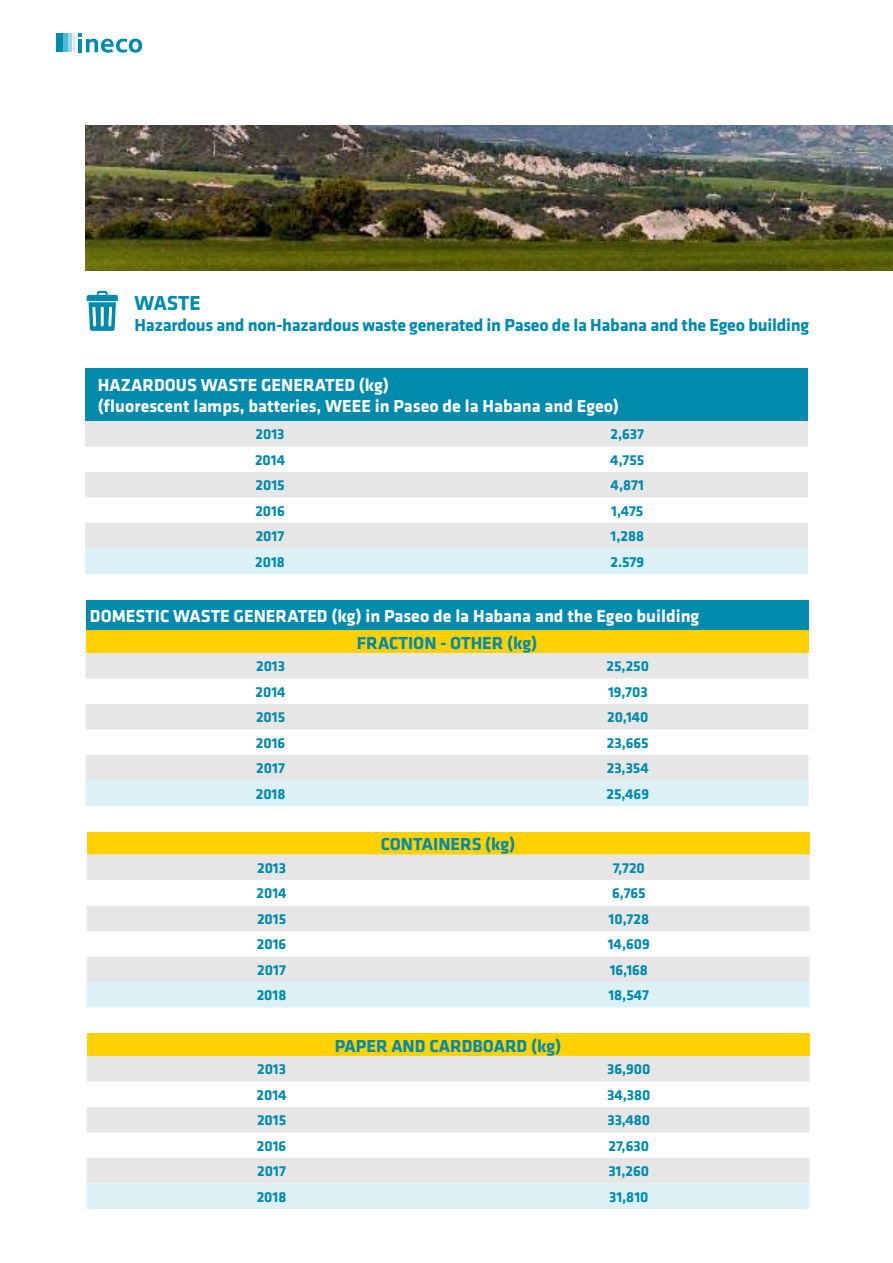
<style>
.page{position:relative;width:893px;height:1263px;background:#fff}
.page>*{position:absolute;margin:0;border:0;box-sizing:border-box;transform-origin:0 0}
.t1{font:700 21px "Klavika";color:#008bac}
.t2{font:700 18px/21.6px "Klavika";color:#fff}
.t3{font:700 18px "Klavika";letter-spacing:-.015em;color:#008bac}
.t4{font:700 15px "Klavika";color:#008bac}
</style>
<div class="page">
<div style="left:56px;top:33px;width:7px;height:19px;background:#008bac"></div>
<div style="left:63px;top:33px;width:5px;height:19px;background:#4dbad6"></div>
<hr style="left:69px;top:33px;width:3px;height:19px;background:#99d6e8">
<svg style="left:73px;top:33px;width:69px;height:20px"></svg>
<div style="left:85px;top:369px;width:723px;height:52px;background:#008bac"></div>
<svg style="left:85px;top:421px;width:723px;height:128px;fill:#e7e6e6"></svg>
<div style="left:85px;top:549px;width:723px;height:25px;background:#dbf1f6"></div>
<div style="left:86px;top:600px;width:722px;height:31px;background:#008bac"></div>
<div style="left:86px;top:631px;width:722px;height:22px;background:#ffd100"></div>
<svg style="left:86px;top:653px;width:722px;height:127px;fill:#e7e6e6"></svg>
<div style="left:86px;top:780px;width:722px;height:26px;background:#dbf1f6"></div>
<div style="left:87px;top:832px;width:722px;height:22px;background:#ffd100"></div>
<svg style="left:87px;top:854px;width:722px;height:128px;fill:#e7e6e6"></svg>
<div style="left:87px;top:982px;width:722px;height:25px;background:#dbf1f6"></div>
<div style="left:87px;top:1034px;width:722px;height:22px;background:#ffd100"></div>
<svg style="left:87px;top:1056px;width:722px;height:127px;fill:#e7e6e6"></svg>
<div style="left:87px;top:1183px;width:722px;height:26px;background:#dbf1f6"></div>
<svg style="left:87px;top:291px;width:31px;height:40px"></svg>
<img style="left:85px;top:125px;width:808px;height:146px">
<h1 class="t1" style="left:135px;top:292px;width:68px">WASTE</h1>
<p class="t3" style="left:135px;top:315px;width:676px">Hazardous and non-hazardous waste generated in Paseo de la Habana and the Egeo building</p>
<p class="t2" style="left:98px;top:374px;width:523px">HAZARDOUS WASTE GENERATED (kg)<br>(fluorescent lamps, batteries, WEEE in Paseo de la Habana and Egeo)</p>
<p class="t4" style="left:256px;top:426px;width:30px">2013</p>
<p class="t4" style="left:611px;top:426px;width:35px">2,637</p>
<p class="t4" style="left:255px;top:452px;width:32px">2014</p>
<p class="t4" style="left:610px;top:452px;width:36px">4,755</p>
<p class="t4" style="left:256px;top:477px;width:31px">2015</p>
<p class="t4" style="left:611px;top:477px;width:35px">4,871</p>
<p class="t4" style="left:255px;top:503px;width:31px">2016</p>
<p class="t4" style="left:611px;top:503px;width:34px">1,475</p>
<p class="t4" style="left:256px;top:528px;width:30px">2017</p>
<p class="t4" style="left:611px;top:528px;width:35px">1,288</p>
<p class="t4" style="left:255px;top:554px;width:31px">2018</p>
<p class="t4" style="left:610px;top:554px;width:35px">2.579</p>
<p class="t2" style="left:90px;top:606px;width:611px">DOMESTIC WASTE GENERATED (kg) in Paseo de la Habana and the Egeo building</p>
<p class="t3" style="left:357px;top:633px;width:182px">FRACTION - OTHER (kg)</p>
<p class="t4" style="left:256px;top:658px;width:30px">2013</p>
<p class="t4" style="left:607px;top:658px;width:44px">25,250</p>
<p class="t4" style="left:256px;top:684px;width:32px">2014</p>
<p class="t4" style="left:608px;top:684px;width:41px">19,703</p>
<p class="t4" style="left:256px;top:709px;width:31px">2015</p>
<p class="t4" style="left:607px;top:709px;width:43px">20,140</p>
<p class="t4" style="left:256px;top:735px;width:31px">2016</p>
<p class="t4" style="left:607px;top:735px;width:43px">23,665</p>
<p class="t4" style="left:256px;top:760px;width:30px">2017</p>
<p class="t4" style="left:607px;top:760px;width:44px">23,354</p>
<p class="t4" style="left:256px;top:786px;width:31px">2018</p>
<p class="t4" style="left:607px;top:786px;width:44px">25,469</p>
<p class="t3" style="left:381px;top:834px;width:136px">CONTAINERS (kg)</p>
<p class="t4" style="left:257px;top:860px;width:30px">2013</p>
<p class="t4" style="left:613px;top:860px;width:34px">7,720</p>
<p class="t4" style="left:257px;top:885px;width:32px">2014</p>
<p class="t4" style="left:612px;top:885px;width:35px">6,765</p>
<p class="t4" style="left:257px;top:911px;width:31px">2015</p>
<p class="t4" style="left:609px;top:911px;width:42px">10,728</p>
<p class="t4" style="left:257px;top:936px;width:31px">2016</p>
<p class="t4" style="left:608px;top:936px;width:44px">14,609</p>
<p class="t4" style="left:257px;top:962px;width:30px">2017</p>
<p class="t4" style="left:610px;top:962px;width:40px">16,168</p>
<p class="t4" style="left:257px;top:987px;width:31px">2018</p>
<p class="t4" style="left:608px;top:987px;width:42px">18,547</p>
<p class="t3" style="left:335px;top:1036px;width:228px">PAPER AND CARDBOARD (kg)</p>
<p class="t4" style="left:257px;top:1061px;width:30px">2013</p>
<p class="t4" style="left:607px;top:1061px;width:45px">36,900</p>
<p class="t4" style="left:257px;top:1087px;width:32px">2014</p>
<p class="t4" style="left:607px;top:1087px;width:45px">34,380</p>
<p class="t4" style="left:257px;top:1112px;width:31px">2015</p>
<p class="t4" style="left:607px;top:1112px;width:44px">33,480</p>
<p class="t4" style="left:257px;top:1138px;width:31px">2016</p>
<p class="t4" style="left:609px;top:1138px;width:42px">27,630</p>
<p class="t4" style="left:257px;top:1163px;width:30px">2017</p>
<p class="t4" style="left:608px;top:1163px;width:42px">31,260</p>
<p class="t4" style="left:257px;top:1189px;width:31px">2018</p>
<p class="t4" style="left:609px;top:1189px;width:41px">31,810</p>
</div>
